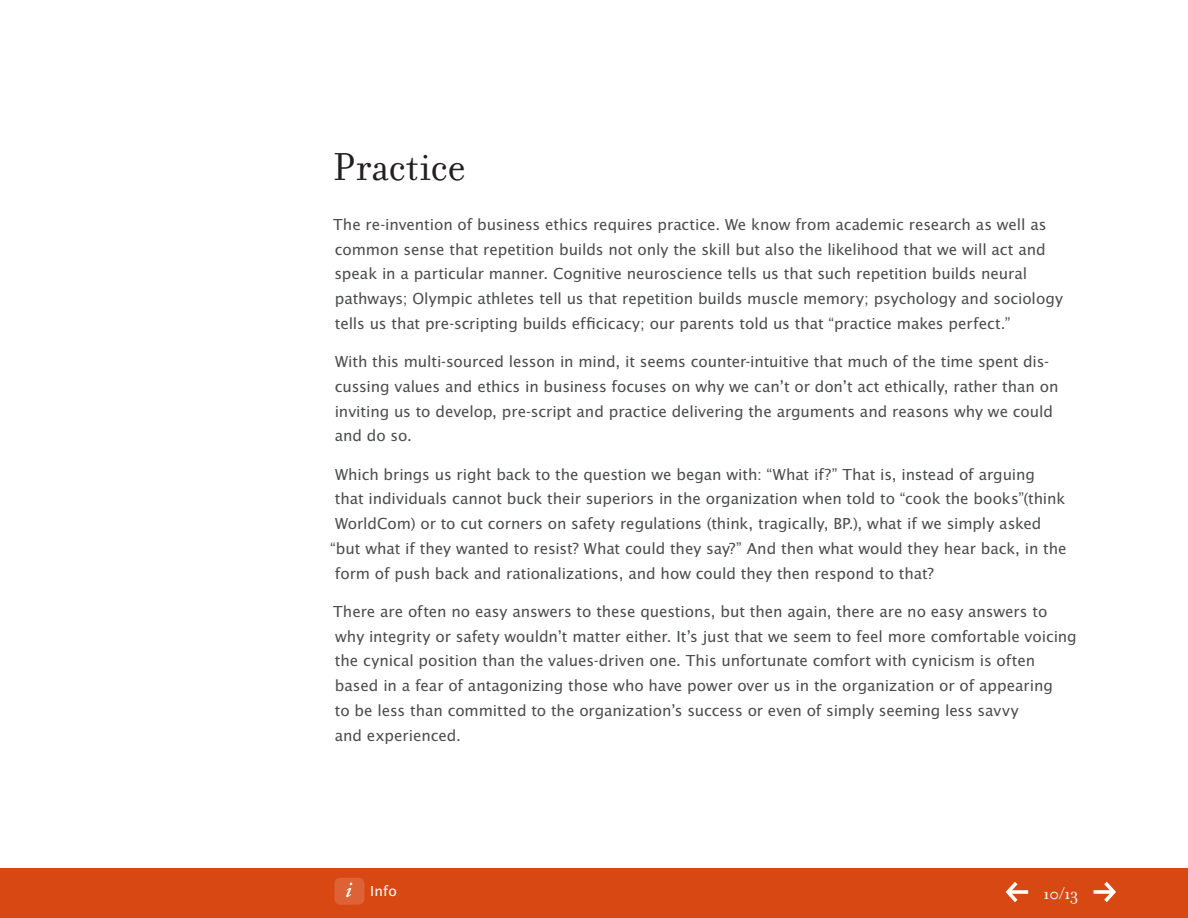
<style>
.page{position:relative;width:1188px;height:918px;background:#fff}
.page>*{position:absolute;margin:0;border:0;box-sizing:border-box;transform-origin:0 0}
.t1{font:42px "Filosofia OT";letter-spacing:.005em;color:#231f20}
.t2{font:18px "Filosofia OT";color:#fff}
.t3{font:16.5px/24.8px "Lucida Sans EFOP";letter-spacing:-.005em;color:#4b4c4d}
.t4{font:15px "Lucida Sans EFOP";color:#fff}
</style>
<div class="page">
<div style="left:0;top:869px;width:1188px;height:49px;background:#d74812"></div>
<div style="left:334px;top:878px;width:30px;height:27px;background:#dd6336;border-radius:6px"></div>
<svg style="left:346px;top:883px;width:6px;height:14px"></svg>
<svg style="left:1006px;top:882px;width:22px;height:20px"></svg>
<svg style="left:1094px;top:882px;width:22px;height:20px"></svg>
<h1 class="t1" style="left:333px;top:144px;width:135px">Practice</h1>
<p class="t3" style="left:333px;top:213px;width:731px">The re-invention of business ethics requires practice. We know from academic research as well as common sense that repetition builds not only the skill but also the likelihood that we will act and speak in a particular manner. Cognitive neuroscience tells us that such repetition builds neural pathways; Olympic athletes tell us that repetition builds muscle memory; psychology and sociology tells us that pre-scripting builds efficicacy; our parents told us that “practice makes perfect.”</p>
<p class="t3" style="left:335px;top:350px;width:725px">With this multi-sourced lesson in mind, it seems counter-intuitive that much of the time spent dis&shy;cussing values and ethics in business focuses on why we can’t or don’t act ethically, rather than on inviting us to develop, pre-script and practice delivering the arguments and reasons why we could and do so.</p>
<p class="t3" style="left:330px;top:462px;width:738px">Which brings us right back to the question we began with: “What if?” That is, instead of arguing<br>that individuals cannot buck their superiors in the organization when told to “cook the books”(think WorldCom) or to cut corners on safety regulations (think, tragically, BP.), what if we simply asked “but what if they wanted to resist? What could they say?” And then what would they hear back, in the form of push back and rationalizations, and how could they then respond to that?</p>
<p class="t3" style="left:333px;top:600px;width:745px">There are often no easy answers to these questions, but then again, there are no easy answers to why integrity or safety wouldn’t matter either. It’s just that we seem to feel more comfortable voicing the cynical position than the values-driven one. This unfortunate comfort with cynicism is often based in a fear of antagonizing those who have power over us in the organization or of appearing<br>to be less than committed to the organization’s success or even of simply seeming less savvy<br>and experienced.</p>
<p class="t4" style="left:370px;top:883px;width:28px">Info</p>
<p class="t2" style="left:1043px;top:884px;width:37px">10/13</p>
</div>
